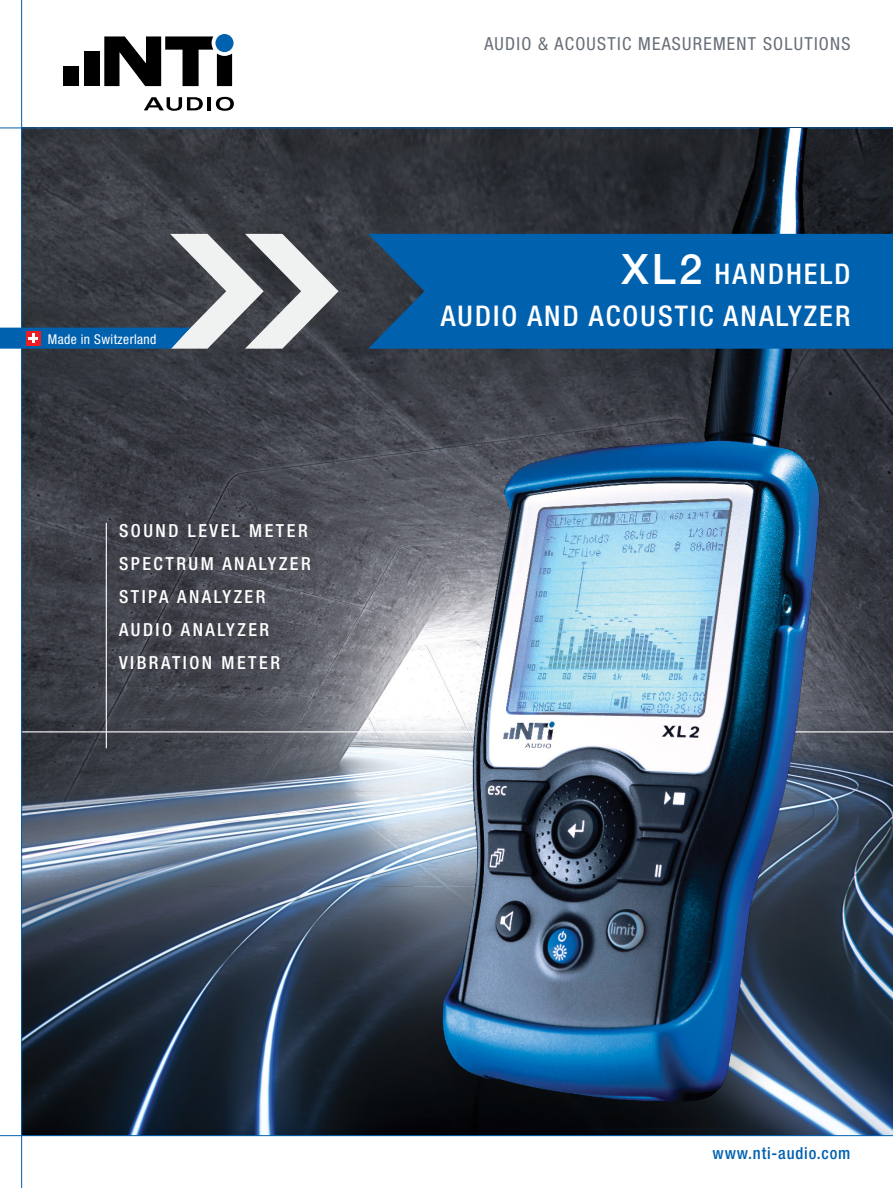
<style>
.page{position:relative;width:893px;height:1188px;background:#fff}
.page>*{position:absolute;margin:0;border:0;box-sizing:border-box;transform-origin:0 0}
.Pro_Headline_Titel{font:500 condensed 28.5px "Helvetica Neue";letter-spacing:.075em;color:#fff}
.Pro_Features_Titel{font:500 condensed 18px "Helvetica Neue";letter-spacing:.14em;color:#fff}
.t1{font:condensed 18px "Helvetica Neue";letter-spacing:.07em;color:#686f77}
.t2{font:500 condensed 16.5px "Helvetica Neue";letter-spacing:.05em;color:#0061af}
.Pro_Made_in_Swizerla{font:condensed 13.5px "Helvetica Neue";letter-spacing:.03em;color:#fff}
.s1{font-stretch:normal;font-size:42px}
</style>
<div class="page">
<img style="left:22px;top:129px;width:871px;height:1006px">
<hr style="left:21px;top:731px;width:872px;height:1px;background:#fff">
<hr style="left:106px;top:523px;width:1px;height:225px;background:#fff">
<div style="left:84px;top:52px;width:15px;height:34px;background:#000"></div>
<div style="left:64px;top:67px;width:15px;height:19px;background:#000"></div>
<svg style="left:144px;top:97px;width:90px;height:14px"></svg>
<svg style="left:104px;top:36px;width:128px;height:50px"></svg>
<div style="left:215px;top:34px;width:19px;height:18px;background:#0061af;border-radius:50%"></div>
<hr style="left:0;top:1135px;width:893px;height:1px;background:#0061af">
<hr style="left:0;top:128px;width:893px;height:1px;background:#0061af">
<hr style="left:21px;top:0;width:1px;height:1188px;background:#0061af">
<img style="left:379px;top:129px;width:504px;height:999px">
<svg style="left:368px;top:234px;width:525px;height:115px;background:#035ea7"></svg>
<svg style="left:0;top:234px;width:339px;height:115px"></svg>
<p class="Pro_Made_in_Swizerla" style="left:48px;top:331px;width:110px">Made in Switzerland</p>
<p class="Pro_Features_Titel" style="left:119px;top:520px;width:190px">SOUND LEVEL METER</p>
<p class="Pro_Features_Titel" style="left:119px;top:553px;width:193px">SPECTRUM ANALYZER</p>
<p class="Pro_Features_Titel" style="left:119px;top:586px;width:148px">STIPA ANALYZER</p>
<p class="Pro_Features_Titel" style="left:119px;top:619px;width:152px">AUDIO ANALYZER</p>
<p class="Pro_Features_Titel" style="left:119px;top:652px;width:162px">VIBRATION METER</p>
<p class="t1" style="left:484px;top:34px;width:368px">AUDIO &amp; ACOUSTIC MEASUREMENT SOLUTIONS</p>
<p class="Pro_Headline_Titel" style="left:621px;top:257px;width:230px"><span class="s1">XL2</span> HANDHELD</p>
<p class="Pro_Headline_Titel" style="left:441px;top:299px;width:411px">AUDIO AND ACOUSTIC ANALYZER</p>
<p class="t2" style="left:713px;top:1143px;width:139px">www.nti-audio.com</p>
</div>
